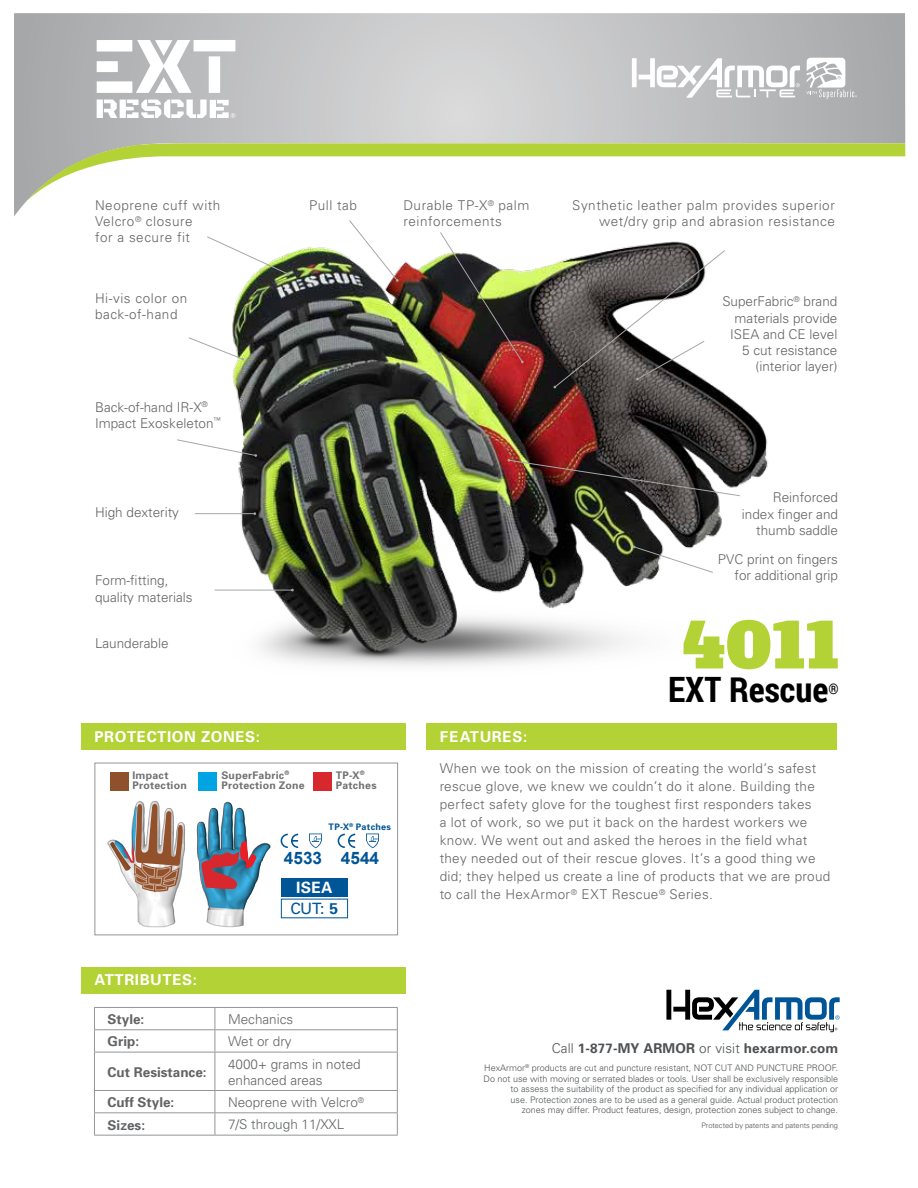
<style>
.page{position:relative;width:918px;height:1188px;background:#fff}
.page>*{position:absolute;margin:0;border:0;box-sizing:border-box;transform-origin:0 0}
.t1{font:61.5px "Alfa Slab One";color:#b3d235}
.t2{font:700 34.95px "Roboto Condensed";color:#000}
.t3{font:700 17.25px "Arial";color:#005596}
.t4{font:700 15.6px/20.5px "Univers";color:#fff;text-align:center}
.t5{font:700 15px "Univers";letter-spacing:.04em;color:#fff}
.t6{font:700 15px "Univers";letter-spacing:.06em;color:#fff}
.t7{font:700 14.7px "Roboto Condensed";color:#000}
.t8{font:300 13.5px/18px "Univers";letter-spacing:.02em;color:#636466}
.t9{font:300 13.5px/16.2px "Univers";color:#636466}
.t10{font:300 13.5px/16.2px "Univers";letter-spacing:.04em;color:#636466}
.t11{font:700 13.5px "Univers";color:#636466}
.t12{font:700 13.5px "Univers";letter-spacing:.01em;color:#4e5153}
.t13{font:700 10.5px/10.5px "Univers";letter-spacing:.025em;color:#717073}
.t14{font:300 9px/10.5px "Univers";color:#4e5153;text-align:right}
.t15{font:700 9px "Univers";letter-spacing:.03em;color:#005596}
.t16{font:300 7.5px "Univers";letter-spacing:-.01em;color:#4e5153}
.s1{font-weight:400;color:#005596}
.s2{color:#005596}
.s3{font-weight:300}
</style>
<div class="page">
<svg style="left:14px;top:13px;width:891px;height:203px"></svg>
<svg style="left:27px;top:143px;width:878px;height:58px"></svg>
<svg style="left:632px;top:58px;width:168px;height:40px"></svg>
<svg style="left:806px;top:58px;width:51px;height:41px"></svg>
<svg style="left:666px;top:990px;width:174px;height:42px"></svg>
<svg style="left:97px;top:40px;width:95px;height:53px"></svg>
<div style="left:194px;top:40px;width:41px;height:11px;background:#fff"></div>
<div style="left:209px;top:56px;width:11px;height:37px;background:#fff"></div>
<svg style="left:97px;top:100px;width:138px;height:18px"></svg>
<img style="left:178px;top:145px;width:677px;height:521px">
<div style="left:81px;top:723px;width:324px;height:27px;background:#b3d235"></div>
<img style="left:107px;top:800px;width:78px;height:128px">
<img style="left:196px;top:801px;width:75px;height:127px">
<svg style="left:198px;top:802px;width:72px;height:107px"></svg>
<svg style="left:110px;top:804px;width:73px;height:89px"></svg>
<div style="left:281px;top:878px;width:67px;height:19px;background:#005596"></div>
<div style="left:198px;top:772px;width:19px;height:18px;background:#00a4e3"></div>
<div style="left:313px;top:772px;width:18px;height:18px;background:#d9272e"></div>
<div style="left:110px;top:772px;width:19px;height:18px;background:#8f512c"></div>
<div style="left:94px;top:763px;width:304px;height:172px;border:1px solid #939598"></div>
<svg style="left:281px;top:834px;width:17px;height:14px"></svg>
<svg style="left:309px;top:834px;width:13px;height:14px"></svg>
<svg style="left:338px;top:834px;width:17px;height:14px"></svg>
<svg style="left:366px;top:834px;width:13px;height:14px"></svg>
<div style="left:426px;top:723px;width:411px;height:27px;background:#b3d235"></div>
<div style="left:81px;top:967px;width:324px;height:27px;background:#b3d235"></div>
<hr style="left:94px;top:1007px;width:121px;height:1px;background:#939598">
<hr style="left:215px;top:1007px;width:183px;height:1px;background:#939598">
<hr style="left:94px;top:1029px;width:121px;height:1px;background:#939598">
<svg style="left:94px;top:1008px;width:1px;height:44px"></svg>
<hr style="left:215px;top:1029px;width:183px;height:1px;background:#939598">
<svg style="left:215px;top:1008px;width:1px;height:44px"></svg>
<svg style="left:397px;top:1008px;width:1px;height:44px"></svg>
<hr style="left:94px;top:1052px;width:121px;height:1px;background:#939598">
<hr style="left:94px;top:1052px;width:1px;height:38px;background:#939598">
<hr style="left:215px;top:1052px;width:183px;height:1px;background:#939598">
<hr style="left:215px;top:1052px;width:1px;height:38px;background:#939598">
<hr style="left:397px;top:1052px;width:1px;height:38px;background:#939598">
<hr style="left:94px;top:1090px;width:121px;height:1px;background:#939598">
<hr style="left:215px;top:1090px;width:183px;height:1px;background:#939598">
<hr style="left:94px;top:1112px;width:121px;height:1px;background:#939598">
<svg style="left:94px;top:1091px;width:1px;height:44px"></svg>
<hr style="left:215px;top:1112px;width:183px;height:1px;background:#939598">
<svg style="left:215px;top:1091px;width:1px;height:44px"></svg>
<svg style="left:397px;top:1091px;width:1px;height:44px"></svg>
<hr style="left:94px;top:1135px;width:121px;height:1px;background:#939598">
<hr style="left:215px;top:1135px;width:183px;height:1px;background:#939598">
<svg style="left:177px;top:439px;width:80px;height:18px"></svg>
<img style="left:440px;top:232px;width:84px;height:131px">
<svg style="left:554px;top:250px;width:172px;height:138px"></svg>
<hr style="left:215px;top:590px;width:77px;height:1px;background:#a5a7a8">
<hr style="left:195px;top:513px;width:60px;height:1px;background:#a5a7a8">
<svg style="left:206px;top:236px;width:84px;height:39px"></svg>
<svg style="left:188px;top:337px;width:56px;height:24px"></svg>
<img style="left:508px;top:459px;width:233px;height:37px">
<svg style="left:633px;top:546px;width:81px;height:27px"></svg>
<svg style="left:349px;top:220px;width:50px;height:62px"></svg>
<p class="t10" style="left:95px;top:197px;width:127px">Neoprene cuff with<br>Velcro<sup>®</sup> closure<br>for a secure fit</p>
<p class="t10" style="left:403px;top:197px;width:127px">Durable TP-X<sup>®</sup> palm reinforcements</p>
<p class="t10" style="left:572px;top:197px;width:264px;text-align:right">Synthetic leather palm provides superior wet/dry grip and abrasion resistance</p>
<p class="t8" style="left:309px;top:196px;width:50px">Pull tab</p>
<p class="t10" style="left:95px;top:290px;width:94px">Hi-vis color on back-of-hand</p>
<p class="t9" style="left:95px;top:398px;width:127px">Back-of-hand IR-X<sup>®<br></sup>Impact Exoskeleton<sup>™</sup></p>
<p class="t9" style="left:95px;top:503px;width:86px">High dexterity</p>
<p class="t9" style="left:95px;top:572px;width:99px">Form-fitting, quality materials</p>
<p class="t9" style="left:95px;top:635px;width:75px">Launderable</p>
<p class="t5" style="left:94px;top:727px;width:167px">PROTECTION ZONES:</p>
<p class="t13" style="left:132px;top:770px;width:56px">Impact<br>Protection</p>
<p class="t13" style="left:221px;top:770px;width:85px">SuperFabric<sup>®<br></sup>Protection Zone</p>
<p class="t13" style="left:336px;top:770px;width:42px">TP-X<sup>®<br></sup>Patches</p>
<p class="t15" style="left:329px;top:821px;width:64px">TP-X<sup>®</sup> Patches</p>
<p class="t3" style="left:284px;top:846px;width:97px">4533 4544</p>
<p class="t4" style="left:291px;top:877px;width:49px">ISEA<br><span class="s1">CUT:</span> <span class="s2">5</span></p>
<p class="t5" style="left:94px;top:970px;width:104px">ATTRIBUTES:</p>
<p class="t11" style="left:108px;top:1011px;width:38px">Style:</p>
<p class="t9" style="left:228px;top:1011px;width:67px">Mechanics</p>
<p class="t11" style="left:108px;top:1033px;width:33px">Grip:</p>
<p class="t8" style="left:228px;top:1032px;width:65px">Wet or dry</p>
<p class="t11" style="left:108px;top:1063px;width:101px">Cut Resistance:</p>
<p class="t9" style="left:228px;top:1055px;width:134px">4000+ grams in noted enhanced areas</p>
<p class="t11" style="left:108px;top:1094px;width:68px">Cuff Style:</p>
<p class="t9" style="left:228px;top:1094px;width:138px">Neoprene with Velcro<sup>®</sup></p>
<p class="t11" style="left:108px;top:1116px;width:39px">Sizes:</p>
<p class="t9" style="left:228px;top:1116px;width:118px">7/S through 11/XXL</p>
<p class="t9" style="left:722px;top:293px;width:117px;text-align:right">SuperFabric<sup>®</sup> brand materials provide<br>ISEA and CE level<br>5 cut resistance (interior layer)</p>
<p class="t9" style="left:742px;top:489px;width:98px;text-align:right">Reinforced index finger and thumb saddle</p>
<p class="t9" style="left:718px;top:551px;width:122px;text-align:right">PVC print on fingers for additional grip</p>
<p class="t6" style="left:440px;top:727px;width:89px">FEATURES:</p>
<h1 class="t1" style="left:682px;top:605px;width:158px">4011</h1>
<h2 class="t2" style="left:668px;top:665px;width:162px">EXT Rescue</h2>
<p class="t7" style="left:828px;top:678px;width:12px">®</p>
<p class="t8" style="left:440px;top:759px;width:392px">When we took on the mission of creating the world’s safest rescue glove, we knew we couldn’t do it alone. Building the perfect safety glove for the toughest first responders takes<br>a lot of work, so we put it back on the hardest workers we know. We went out and asked the heroes in the field what they needed out of their rescue gloves. It’s a good thing we did; they helped us create a line of products that we are proud to call the HexArmor<sup>®</sup> EXT Rescue<sup>®</sup> Series.</p>
<p class="t12" style="left:552px;top:1040px;width:288px"><span class="s3">Call</span> 1-877-MY ARMOR <span class="s3">or visit</span> hexarmor.com</p>
<p class="t14" style="left:484px;top:1062px;width:356px">HexArmor<sup>®</sup> products are cut and puncture resistant, NOT CUT AND PUNCTURE PROOF.<br>Do not use with moving or serrated blades or tools. User shall be exclusively responsible to assess the suitability of the product as specified for any individual application or<br>use. Protection zones are to be used as a general guide. Actual product protection<br>zones may differ. Product features, design, protection zones subject to change.</p>
<p class="t16" style="left:701px;top:1121px;width:138px">Protected by patents and patents pending</p>
</div>
